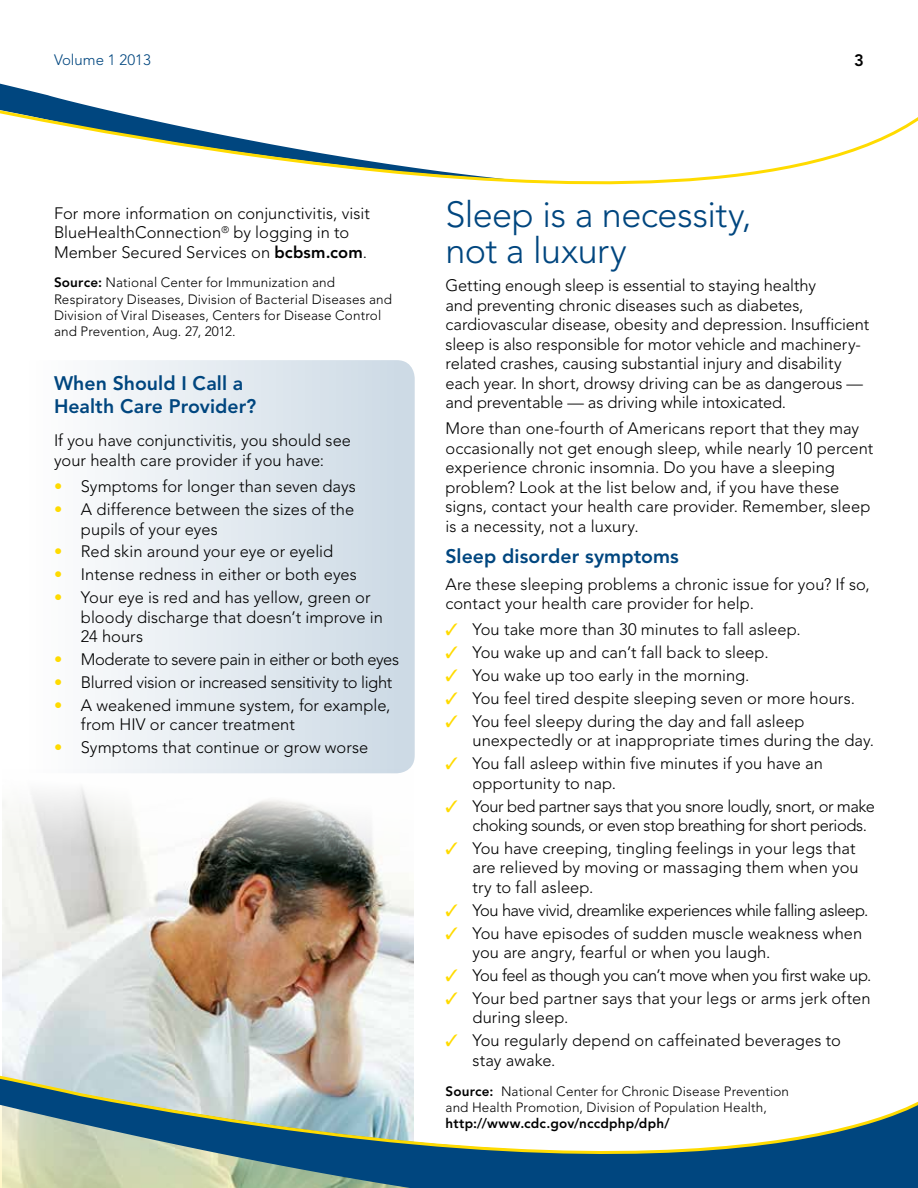
<style>
.page{position:relative;width:918px;height:1188px;background:#fff}
.page>*{position:absolute;margin:0;border:0;box-sizing:border-box;transform-origin:0 0}
.t1{font:300 36px/36px "Avenir LT Std";letter-spacing:-.015em;color:#00467f}
.t2{font:800 19.5px/23.4px "Avenir LT Std";letter-spacing:.005em;color:#00467f}
.t3{font:300 16.5px/19.5px "Avenir LT Std";color:#000}
.t4{font:300 16.5px/19.5px "Avenir LT Std";letter-spacing:-.03em;color:#000}
.t5{font:300 16.5px "Avenir LT Std";letter-spacing:-.025em;color:#000}
.t6{font:300 16.5px "Avenir LT Std";letter-spacing:-.02em;color:#000}
.t7{font:800 16.5px "Avenir LT Std";color:#000}
.t8{font:300 15px "Avenir LT Std";color:#00467f}
.t9{font:300 13.5px/16.2px "Avenir LT Std";letter-spacing:.01em;color:#000}
.t10{font:800 13.5px "Avenir LT Std";letter-spacing:.015em;color:#000}
.s1{font-weight:800}
.s2{font-weight:800;color:#ffdb00}
.s3{color:#ffdb00}
</style>
<div class="page">
<img style="left:2px;top:770px;width:411px;height:134px">
<div style="left:2px;top:360px;width:413px;height:413px;background:linear-gradient(to right,#fff,#cbd9e4);border-radius:18px"></div>
<svg style="left:0;top:904px;width:918px;height:284px"></svg>
<svg style="left:0;top:83px;width:918px;height:102px"></svg>
<p class="t8" style="left:54px;top:51px;width:98px">Volume 1 2013</p>
<p class="t7" style="left:854px;top:51px;width:11px">3</p>
<p class="t3" style="left:54px;top:203px;width:318px">For more information on conjunctivitis, visit<br>BlueHealthConnection<sup>®</sup> by logging in to<br>Member Secured Services on <span class="s1">bcbsm.com</span>.</p>
<p class="t9" style="left:54px;top:275px;width:340px"><span class="s1">Source:</span> National Center for Immunization and Respiratory Diseases, Division of Bacterial Diseases and Division of Viral Diseases, Centers for Disease Control and Prevention, Aug. 27, 2012.</p>
<p class="t2" style="left:54px;top:372px;width:204px">When Should I Call a<br>Health Care Provider?</p>
<p class="t3" style="left:54px;top:431px;width:299px">If you have conjunctivitis, you should see your health care provider if you have:</p>
<p class="t3" style="left:54px;top:477px;width:303px"><span class="s2">•</span> Symptoms for longer than seven days</p>
<p class="t3" style="left:81px;top:500px;width:275px;text-indent:-27px"><span class="s2">•</span> A difference between the sizes of the pupils of your eyes</p>
<p class="t3" style="left:54px;top:542px;width:281px"><span class="s2">•</span> Red skin around your eye or eyelid</p>
<p class="t3" style="left:54px;top:565px;width:304px"><span class="s2">•</span> Intense redness in either or both eyes</p>
<p class="t3" style="left:81px;top:588px;width:303px;text-indent:-27px"><span class="s2">•</span> Your eye is red and has yellow, green or bloody discharge that doesn’t improve in<br>24 hours</p>
<p class="t4" style="left:54px;top:650px;width:347px"><span class="s2">•</span> Moderate to severe pain in either or both eyes</p>
<p class="t6" style="left:54px;top:673px;width:340px"><span class="s2">•</span> Blurred vision or increased sensitivity to light</p>
<p class="t3" style="left:81px;top:695px;width:311px;text-indent:-27px"><span class="s2">•</span> A weakened immune system, for example, from HIV or cancer treatment</p>
<p class="t3" style="left:54px;top:738px;width:316px"><span class="s2">•</span> Symptoms that continue or grow worse</p>
<h1 class="t1" style="left:446px;top:197px;width:307px">Sleep is a necessity, not a luxury</h1>
<p class="t3" style="left:446px;top:276px;width:425px">Getting enough sleep is essential to staying healthy<br>and preventing chronic diseases such as diabetes, cardiovascular disease, obesity and depression. Insufficient sleep is also responsible for motor vehicle and machinery&shy;related crashes, causing substantial injury and disability each year. In short, drowsy driving can be as dangerous — and preventable — as driving while intoxicated.</p>
<p class="t3" style="left:446px;top:419px;width:429px">More than one-fourth of Americans report that they may occasionally not get enough sleep, while nearly 10 percent experience chronic insomnia. Do you have a sleeping problem? Look at the list below and, if you have these signs, contact your health care provider. Remember, sleep is a necessity, not a luxury.</p>
<p class="t2" style="left:446px;top:545px;width:235px">Sleep disorder symptoms</p>
<p class="t3" style="left:446px;top:574px;width:426px">Are these sleeping problems a chronic issue for you? If so, contact your health care provider for help.</p>
<p class="t3" style="left:446px;top:620px;width:357px"><span class="s3">✓</span> You take more than 30 minutes to fall asleep.</p>
<p class="t3" style="left:446px;top:643px;width:325px"><span class="s3">✓</span> You wake up and can’t fall back to sleep.</p>
<p class="t3" style="left:446px;top:666px;width:306px"><span class="s3">✓</span> You wake up too early in the morning.</p>
<p class="t3" style="left:446px;top:689px;width:411px"><span class="s3">✓</span> You feel tired despite sleeping seven or more hours.</p>
<p class="t3" style="left:472px;top:711px;width:403px;text-indent:-27px"><span class="s3">✓</span> You feel sleepy during the day and fall asleep unexpectedly or at inappropriate times during the day.</p>
<p class="t3" style="left:472px;top:754px;width:352px;text-indent:-27px"><span class="s3">✓</span> You fall asleep within five minutes if you have an opportunity to nap.</p>
<p class="t4" style="left:472px;top:796px;width:404px;text-indent:-27px"><span class="s3">✓</span> Your bed partner says that you snore loudly, snort, or make choking sounds, or even stop breathing for short periods.</p>
<p class="t3" style="left:472px;top:839px;width:388px;text-indent:-27px"><span class="s3">✓</span> You have creeping, tingling feelings in your legs that are relieved by moving or massaging them when you try to fall asleep.</p>
<p class="t4" style="left:446px;top:900px;width:425px"><span class="s3">✓</span> You have vivid, dreamlike experiences while falling asleep.</p>
<p class="t3" style="left:472px;top:923px;width:391px;text-indent:-27px"><span class="s3">✓</span> You have episodes of sudden muscle weakness when you are angry, fearful or when you laugh.</p>
<p class="t5" style="left:446px;top:966px;width:428px"><span class="s3">✓</span> You feel as though you can’t move when you first wake up.</p>
<p class="t3" style="left:472px;top:989px;width:400px;text-indent:-27px"><span class="s3">✓</span> Your bed partner says that your legs or arms jerk often during sleep.</p>
<p class="t3" style="left:472px;top:1031px;width:370px;text-indent:-27px"><span class="s3">✓</span> You regularly depend on caffeinated beverages to stay awake.</p>
<p class="t9" style="left:446px;top:1083px;width:345px"><span class="s1">Source:</span> National Center for Chronic Disease Prevention and Health Promotion, Division of Population Health,</p>
<p class="t10" style="left:446px;top:1115px;width:226px">http://www.cdc.gov/nccdphp/dph/</p>
</div>
